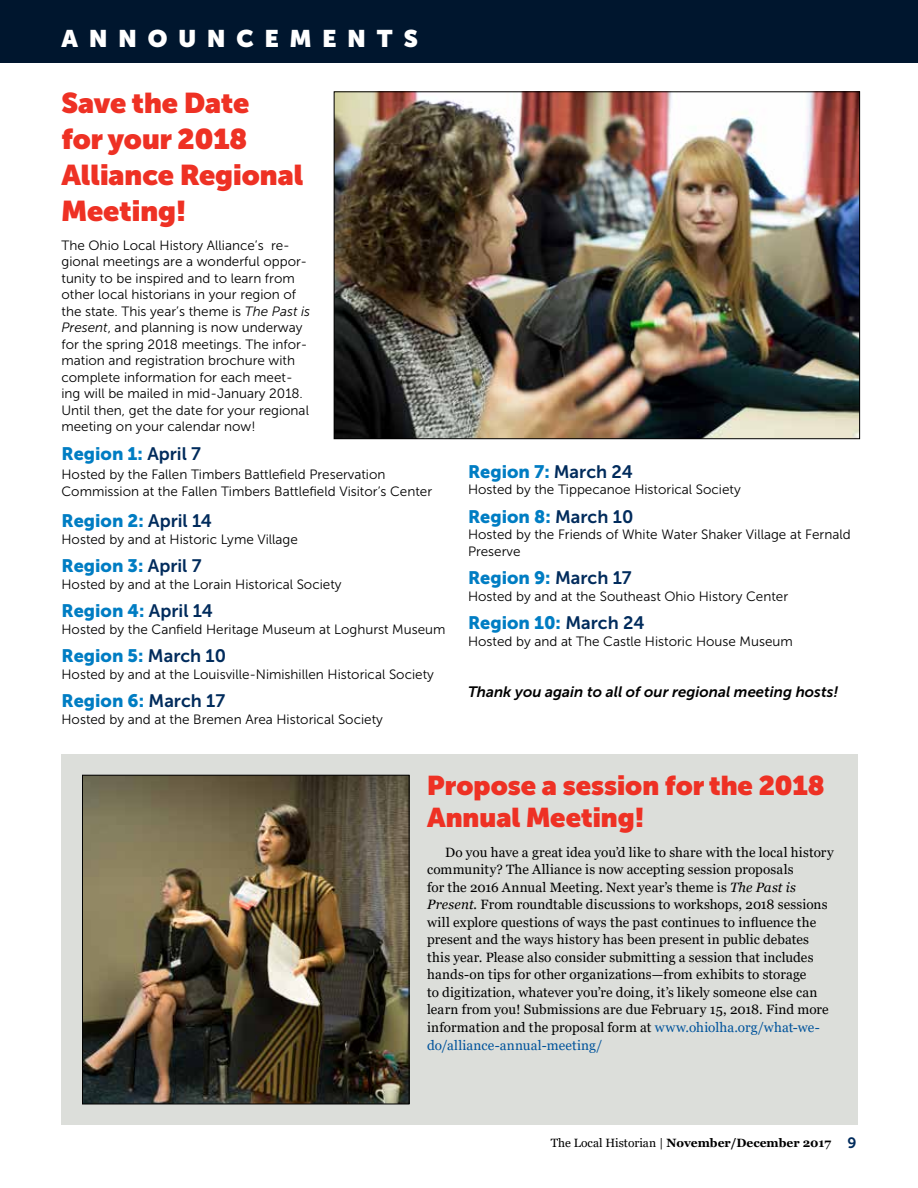
<style>
.page{position:relative;width:918px;height:1188px;background:#fff}
.page>*{position:absolute;margin:0;border:0;box-sizing:border-box;transform-origin:0 0}
.t1{font:900 28.5px/36px "Museo Sans Display";color:#ee3124}
.t2{font:900 27px/31.5px "Museo Sans Display";color:#ee3124}
.t3{font:900 24px "Museo Sans Display";letter-spacing:.46em;color:#fff}
.t4{font:18px "Museo Sans 900";color:#007dc3}
.t5{font:italic 15px "Museo Sans 700";color:#000}
.t6{font:13.5px/16.5px "Museo Sans 300";color:#000}
.t7{font:13.5px/17.5px "Georgia";letter-spacing:.01em;color:#000}
.t8{font:700 12px "Georgia";color:#000}
.s1{font-style:italic}
.s2{font-family:"Museo Sans 700";color:#002b5c}
.s3{color:#00539b}
.s4{font-weight:400}
.s5{font-family:"Museo Sans 700";font-weight:400;font-size:15px;color:#002b5c}
</style>
<div class="page">
<div style="left:0;top:0;width:918px;height:63px;background:#00162e"></div>
<img style="left:336px;top:93px;width:522px;height:344px">
<div style="left:62px;top:754px;width:796px;height:371px;background:#dcdeda"></div>
<img style="left:84px;top:777px;width:323px;height:325px">
<div style="left:82px;top:775px;width:327px;height:329px;border:1px solid #000"></div>
<h3 class="t3" style="left:62px;top:25px;width:358px">ANNOUNCEMENTS</h3>
<h1 class="t1" style="left:62px;top:85px;width:243px">Save the Date<br>for your 2018<br>Alliance Regional<br>Meeting!</h1>
<p class="t6" style="left:62px;top:237px;width:250px">The Ohio Local History Alliance’s re&shy;gional meetings are a wonderful oppor&shy;tunity to be inspired and to learn from other local historians in your region of the state. This year’s theme is <span class="s1">The Past is Present</span>, and planning is now underway for the spring 2018 meetings. The infor&shy;mation and registration brochure with complete information for each meet&shy;ing will be mailed in mid-January 2018.<br>Until then, get the date for your regional meeting on your calendar now!</p>
<h3 class="t4" style="left:62px;top:443px;width:141px">Region 1: <span class="s2">April 7</span></h3>
<p class="t6" style="left:62px;top:466px;width:372px">Hosted by the Fallen Timbers Battlefield Preservation<br>Commission at the Fallen Timbers Battlefield Visitor’s Center</p>
<h3 class="t4" style="left:62px;top:511px;width:152px">Region 2: <span class="s2">April 14</span></h3>
<p class="t6" style="left:62px;top:531px;width:238px">Hosted by and at Historic Lyme Village</p>
<h3 class="t4" style="left:62px;top:556px;width:142px">Region 3: <span class="s2">April 7</span></h3>
<p class="t6" style="left:62px;top:576px;width:282px">Hosted by and at the Lorain Historical Society</p>
<h3 class="t4" style="left:62px;top:601px;width:153px">Region 4: <span class="s2">April 14</span></h3>
<p class="t6" style="left:62px;top:621px;width:386px">Hosted by the Canfield Heritage Museum at Loghurst Museum</p>
<h3 class="t4" style="left:62px;top:646px;width:166px">Region 5: <span class="s2">March 10</span></h3>
<p class="t6" style="left:62px;top:666px;width:374px">Hosted by and at the Louisville-Nimishillen Historical Society</p>
<h3 class="t4" style="left:62px;top:691px;width:165px">Region 6: <span class="s2">March 17</span></h3>
<p class="t6" style="left:62px;top:711px;width:323px">Hosted by and at the Bremen Area Historical Society</p>
<h3 class="t4" style="left:468px;top:461px;width:167px">Region 7: <span class="s2">March 24</span></h3>
<p class="t6" style="left:468px;top:481px;width:274px">Hosted by the Tippecanoe Historical Society</p>
<h3 class="t4" style="left:468px;top:506px;width:167px">Region 8: <span class="s2">March 10</span></h3>
<p class="t6" style="left:468px;top:526px;width:384px">Hosted by the Friends of White Water Shaker Village at Fernald<br>Preserve</p>
<h3 class="t4" style="left:468px;top:568px;width:165px">Region 9: <span class="s2">March 17</span></h3>
<p class="t6" style="left:468px;top:588px;width:322px">Hosted by and at the Southeast Ohio History Center</p>
<h3 class="t4" style="left:468px;top:613px;width:178px">Region 10: <span class="s2">March 24</span></h3>
<p class="t6" style="left:468px;top:633px;width:326px">Hosted by and at The Castle Historic House Museum</p>
<p class="t5" style="left:468px;top:683px;width:372px">Thank you again to all of our regional meeting hosts!</p>
<h2 class="t2" style="left:427px;top:770px;width:399px">Propose a session for the 2018<br>Annual Meeting!</h2>
<p class="t7" style="left:427px;top:843px;width:408px;text-indent:18px">Do you have a great idea you’d like to share with the local history community? The Alliance is now accepting session proposals<br>for the 2016 Annual Meeting. Next year’s theme is <span class="s1">The Past is Present.</span> From roundtable discussions to workshops, 2018 sessions will explore questions of ways the past continues to influence the present and the ways history has been present in public debates this year. Please also consider submitting a session that includes hands-on tips for other organizations—from exhibits to storage<br>to digitization, whatever you’re doing, it’s likely someone else can learn from you! Submissions are due February 15, 2018. Find more information and the proposal form at <span class="s3">www.ohiolha.org/what-we&shy;do/alliance-annual-meeting/</span></p>
<p class="t8" style="left:551px;top:1136px;width:307px"><span class="s4">The Local Historian |</span> November/December 2017 <span class="s5">9</span></p>
</div>
